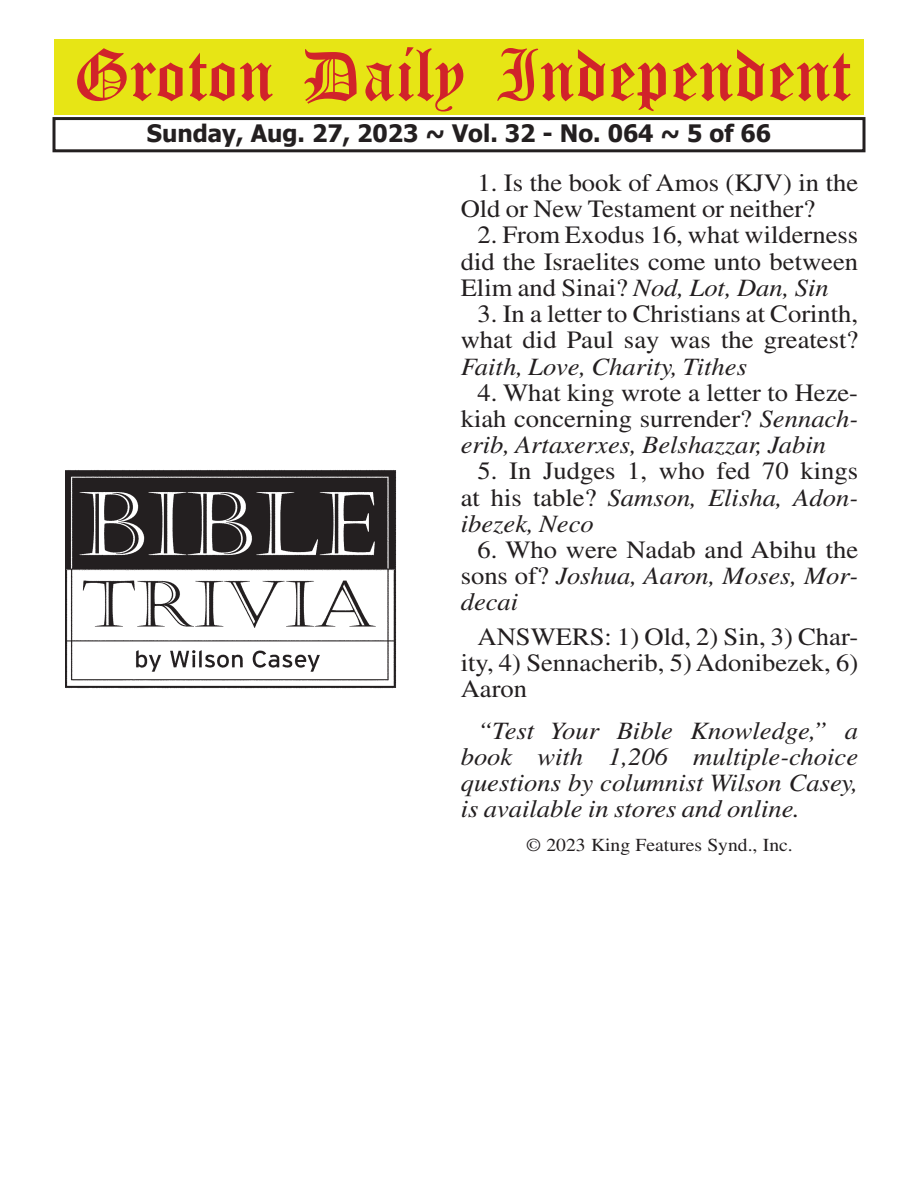
<style>
.page{position:relative;width:918px;height:1188px;background:#fff}
.page>*{position:absolute;margin:0;border:0;box-sizing:border-box;transform-origin:0 0}
.t1{font:54px "Old English Five";color:#d1232a}
.t2{font:24.9px/26.2px "Times LT Std";color:#231f20;text-align:justify;scale:1.07 1}
.t3{font:italic 24.9px/26.2px "Times LT Std";color:#231f20;text-align:justify;scale:1.07 1}
.t4{font:700 24px "Tahoma";color:#231f20}
.t5{font:18.3px "Times LT Std";color:#231f20;scale:1.07 1}
.s1{font-style:italic}
</style>
<div class="page">
<div style="left:52px;top:117px;width:814px;height:35px;border:3px solid #231f20"></div>
<div style="left:54px;top:40px;width:810px;height:75px;background:#e7e515"></div>
<img style="left:66px;top:470px;width:331px;height:218px">
<h1 class="t1" style="left:73px;top:50px;width:779px">Groton Daily Independent</h1>
<p class="t4" style="left:147px;top:116px;width:626px">Sunday, Aug. 27, 2023 ~ Vol. 32 - No. 064 ~ 5 of 66</p>
<p class="t2" style="left:461px;top:169px;width:373px;text-indent:17px">1. Is the book of Amos (KJV) in the<br>Old or New Testament or neither?</p>
<p class="t2" style="left:461px;top:222px;width:373px;text-indent:17px">2. From Exodus 16, what wilderness did the Israelites come unto between Elim and Sinai? <span class="s1">Nod, Lot, Dan, Sin</span></p>
<p class="t2" style="left:461px;top:301px;width:373px;text-align:right">3. In a letter to Christians at Corinth, what did Paul say was the greatest?</p>
<p class="t3" style="left:461px;top:353px;width:269px">Faith, Love, Charity, Tithes</p>
<p class="t2" style="left:461px;top:379px;width:373px;text-indent:17px">4. What king wrote a letter to Heze&shy;kiah concerning surrender? <span class="s1">Sennach&shy;erib, Artaxerxes, Belshazzar, Jabin</span></p>
<p class="t2" style="left:461px;top:458px;width:373px;text-indent:17px">5. In Judges 1, who fed 70 kings at his table? <span class="s1">Samson, Elisha, Adon&shy;ibezek, Neco</span></p>
<p class="t2" style="left:461px;top:536px;width:373px;text-indent:17px">6. Who were Nadab and Abihu the sons of? <span class="s1">Joshua, Aaron, Moses, Mor&shy;decai</span></p>
<p class="t2" style="left:461px;top:623px;width:373px;text-indent:17px">ANSWERS: 1) Old, 2) Sin, 3) Char&shy;ity, 4) Sennacherib, 5) Adonibezek, 6)<br>Aaron</p>
<p class="t3" style="left:461px;top:717px;width:373px;text-indent:17px">“Test Your Bible Knowledge,” a book with 1,206 multiple-choice questions by columnist Wilson Casey, is available in stores and online.</p>
<p class="t5" style="left:526px;top:835px;width:251px">© 2023 King Features Synd., Inc.</p>
</div>
